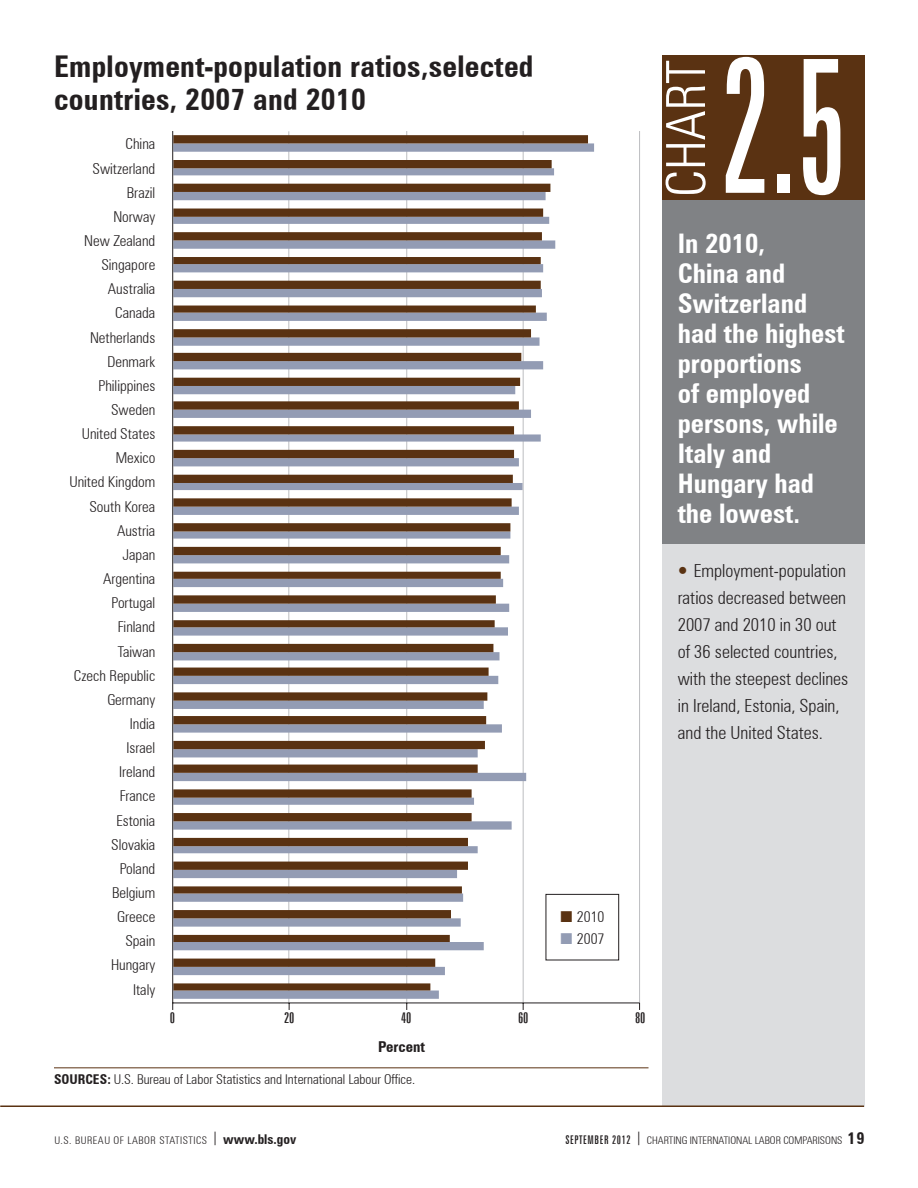
<style>
.page{position:relative;width:918px;height:1188px;background:#fff}
.page>*{position:absolute;margin:0;border:0;box-sizing:border-box;transform-origin:0 0}
.t1{font:extra-condensed 192px "Zurich BT";color:#fff;scale:.75 1}
.t2{font:300 condensed 54px "Zurich BT";color:#fff}
.t3{font:700 condensed 30px/33px "Zurich BT";letter-spacing:.01em;color:#231f20}
.t4{font:700 condensed 27px/30px "Zurich BT";color:#fff}
.t5{font:300 condensed 18px/27px "Zurich BT";color:#231f20}
.t6{font:300 condensed 15px "Zurich BT";color:#231f20}
.Chart_text{font:extra-condensed 15px "Zurich BT";color:#231f20}
.Chart_text-2{font:700 condensed 15px "Zurich BT";color:#231f20}
.t7{font:300 condensed 13.5px "Zurich BT";color:#231f20}
.t8{font:300 condensed 10.5px "Zurich BT";color:#231f20}
.t9{font:300 condensed 10.5px "Zurich BT";letter-spacing:.05em;color:#231f20}
.s1{font-weight:700}
.s2{font-weight:400;font-stretch:extra-condensed;font-size:13.5px}
.s3{font-weight:700;font-size:13.5px}
.s4{font-weight:400;font-stretch:extra-condensed;font-size:12px}
.s5{font-weight:700;font-size:16.5px}
</style>
<div class="page">
<div style="left:662px;top:200px;width:202px;height:907px;background:#dcdddf"></div>
<hr style="left:0;top:1106px;width:864px;height:1px;background:#5a3212">
<div style="left:662px;top:200px;width:202px;height:344px;background:#808285"></div>
<div style="left:662px;top:55px;width:202px;height:145px;background:#5a3212"></div>
<hr style="left:54px;top:1067px;width:595px;height:1px;background:#5a3212">
<div style="left:546px;top:894px;width:73px;height:66px;border:1px solid #231f20"></div>
<hr style="left:288px;top:131px;width:1px;height:872px;background:#bcbdc0">
<hr style="left:406px;top:131px;width:1px;height:872px;background:#bcbdc0">
<hr style="left:523px;top:131px;width:1px;height:872px;background:#bcbdc0">
<hr style="left:639px;top:131px;width:1px;height:872px;background:#bcbdc0">
<svg style="left:173px;top:143px;width:421px;height:856px"></svg>
<svg style="left:173px;top:135px;width:415px;height:856px"></svg>
<hr style="left:173px;top:1003px;width:467px;height:1px;background:#231f20">
<hr style="left:172px;top:131px;width:1px;height:872px;background:#231f20">
<svg style="left:561px;top:911px;width:11px;height:11px"></svg>
<svg style="left:561px;top:933px;width:11px;height:11px"></svg>
<p class="t3" style="left:54px;top:49px;width:481px">Employment-population ratios,selected countries, 2007 and 2010</p>
<p class="t6" style="left:126px;top:135px;width:31px">China</p>
<p class="t6" style="left:93px;top:159px;width:64px">Switzerland</p>
<p class="t6" style="left:127px;top:183px;width:30px">Brazil</p>
<p class="t6" style="left:113px;top:207px;width:43px">Norway</p>
<p class="t6" style="left:84px;top:232px;width:73px">New Zealand</p>
<p class="t6" style="left:101px;top:256px;width:55px">Singapore</p>
<p class="t6" style="left:108px;top:280px;width:49px">Australia</p>
<p class="t6" style="left:115px;top:304px;width:42px">Canada</p>
<p class="t6" style="left:90px;top:328px;width:67px">Netherlands</p>
<p class="t6" style="left:107px;top:352px;width:49px">Denmark</p>
<p class="t6" style="left:99px;top:376px;width:58px">Philippines</p>
<p class="t6" style="left:111px;top:401px;width:46px">Sweden</p>
<p class="t6" style="left:82px;top:425px;width:75px">United States</p>
<p class="t6" style="left:116px;top:449px;width:41px">Mexico</p>
<p class="t6" style="left:69px;top:473px;width:87px">United Kingdom</p>
<p class="t6" style="left:89px;top:497px;width:67px">South Korea</p>
<p class="t6" style="left:117px;top:521px;width:40px">Austria</p>
<p class="t6" style="left:123px;top:546px;width:34px">Japan</p>
<p class="t6" style="left:103px;top:570px;width:54px">Argentina</p>
<p class="t6" style="left:112px;top:594px;width:45px">Portugal</p>
<p class="t6" style="left:118px;top:618px;width:39px">Finland</p>
<p class="t6" style="left:118px;top:642px;width:39px">Taiwan</p>
<p class="t6" style="left:74px;top:666px;width:83px">Czech Republic</p>
<p class="t6" style="left:107px;top:690px;width:49px">Germany</p>
<p class="t6" style="left:130px;top:715px;width:27px">India</p>
<p class="t6" style="left:127px;top:739px;width:30px">Israel</p>
<p class="t6" style="left:119px;top:763px;width:38px">Ireland</p>
<p class="t6" style="left:120px;top:787px;width:37px">France</p>
<p class="t6" style="left:116px;top:811px;width:40px">Estonia</p>
<p class="t6" style="left:111px;top:835px;width:46px">Slovakia</p>
<p class="t6" style="left:120px;top:859px;width:37px">Poland</p>
<p class="t6" style="left:112px;top:884px;width:45px">Belgium</p>
<p class="t6" style="left:117px;top:908px;width:40px">Greece</p>
<p class="t6" style="left:125px;top:932px;width:31px">Spain</p>
<p class="t6" style="left:111px;top:956px;width:46px">Hungary</p>
<p class="t6" style="left:133px;top:980px;width:24px">Italy</p>
<p class="Chart_text" style="left:170px;top:1009px;width:7px">0</p>
<p class="Chart_text" style="left:284px;top:1009px;width:12px">20</p>
<p class="Chart_text" style="left:401px;top:1009px;width:12px">40</p>
<p class="Chart_text" style="left:518px;top:1009px;width:12px">60</p>
<p class="Chart_text" style="left:635px;top:1009px;width:12px">80</p>
<p class="t6" style="left:577px;top:908px;width:29px">2010</p>
<p class="t6" style="left:577px;top:929px;width:29px">2007</p>
<p class="Chart_text-2" style="left:378px;top:1037px;width:48px">Percent</p>
<p class="t7" style="left:54px;top:1071px;width:363px"><span class="s1">SOURCES:</span> U.S. Bureau of Labor Statistics and International Labour Office.</p>
<p class="t2" style="left:653px;top:197px;width:138px;rotate:-90deg">CHART</p>
<p class="t1" style="left:720px;top:16px;width:171px">2.5</p>
<p class="t4" style="left:678px;top:228px;width:168px">In 2010,<br>China and<br>Switzerland had the highest proportions<br>of employed persons, while<br>Italy and<br>Hungary had the lowest.</p>
<p class="t5" style="left:678px;top:556px;width:172px;text-indent:16px">Employment-population ratios decreased between<br>2007 and 2010 in 30 out of 36 selected countries, with the steepest declines in Ireland, Estonia, Spain, and the United States.</p>
<p class="t9" style="left:55px;top:1133px;width:243px">U.S. BUREAU OF LABOR STATISTICS <span class="s2">|</span> <span class="s3">www.bls.gov</span></p>
<p class="t8" style="left:566px;top:1133px;width:300px"><span class="s4">SEPTEMBER 2012</span> <span class="s2">|</span> CHARTING INTERNATIONAL LABOR COMPARISONS <span class="s5">19</span></p>
</div>
